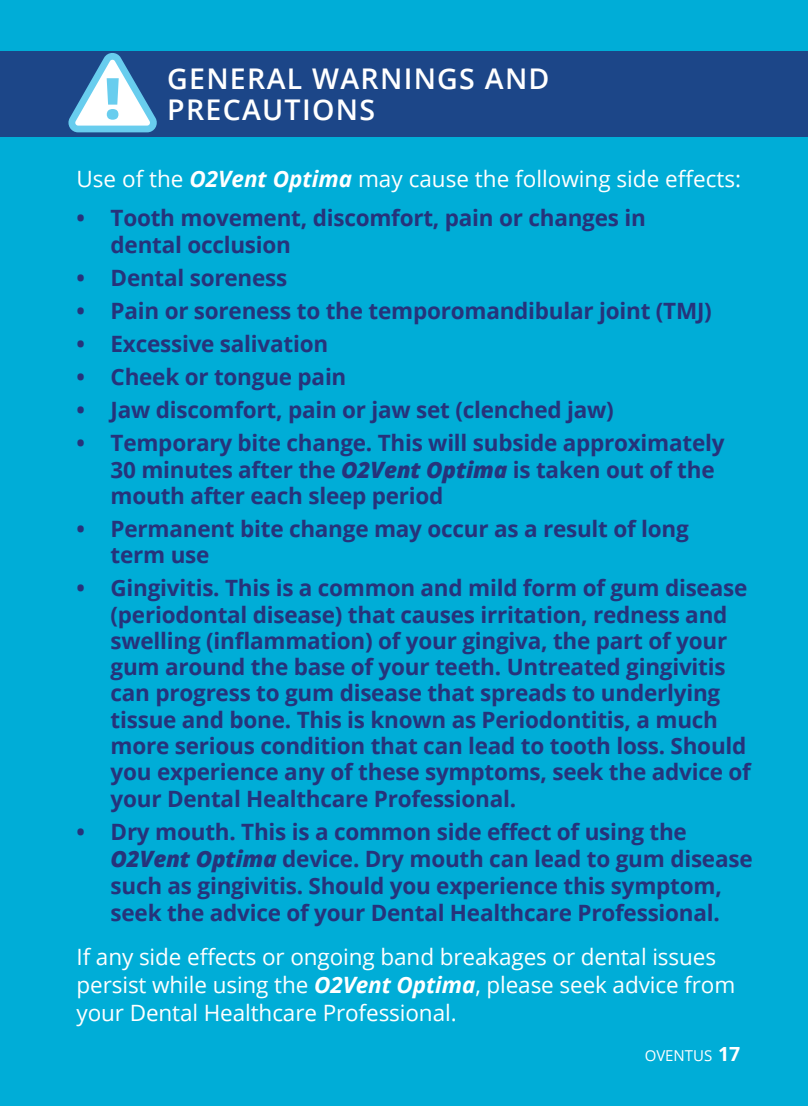
<style>
.page{position:relative;width:808px;height:1106px;background:#00add7}
.page>*{position:absolute;margin:0;border:0;box-sizing:border-box;transform-origin:0 0}
.t1{font:600 28.5px/31.5px "Open Sans";letter-spacing:.045em;color:#fff}
.t2{font:700 22.5px/26.4px "Open Sans";letter-spacing:-.01em;color:#26337b}
.t3{font:22.5px/27.6px "Open Sans";letter-spacing:-.005em;color:#fff}
.t4{font:15px "Open Sans";color:#fff}
.s1{font-weight:700;font-style:italic}
.s2{font-weight:800;font-style:italic}
.s3{font-weight:700;font-size:19.5px}
</style>
<div class="page">
<div style="left:0;top:51px;width:808px;height:85px;background:#1c4688"></div>
<svg style="left:68px;top:53px;width:89px;height:79px"></svg>
<p class="t1" style="left:167px;top:62px;width:384px">GENERAL WARNINGS AND<br>PRECAUTIONS</p>
<p class="t3" style="left:77px;top:165px;width:666px">Use of the <span class="s1">O2Vent Optima</span> may cause the following side effects:</p>
<p class="t2" style="left:111px;top:204px;width:537px;text-indent:-34px">• Tooth movement, discomfort, pain or changes in dental occlusion</p>
<p class="t2" style="left:77px;top:264px;width:212px">• Dental soreness</p>
<p class="t2" style="left:77px;top:297px;width:637px">• Pain or soreness to the temporomandibular joint (TMJ)</p>
<p class="t2" style="left:77px;top:330px;width:253px">• Excessive salivation</p>
<p class="t2" style="left:77px;top:363px;width:271px">• Cheek or tongue pain</p>
<p class="t2" style="left:77px;top:396px;width:539px">• Jaw discomfort, pain or jaw set (clenched jaw)</p>
<p class="t2" style="left:111px;top:429px;width:615px;text-indent:-34px">• Temporary bite change. This will subside approximately<br>30 minutes after the <span class="s2">O2Vent Optima</span> is taken out of the mouth after each sleep period</p>
<p class="t2" style="left:111px;top:515px;width:580px;text-indent:-34px">• Permanent bite change may occur as a result of long term use</p>
<p class="t2" style="left:111px;top:574px;width:642px;text-indent:-34px">• Gingivitis. This is a common and mild form of gum disease (periodontal disease) that causes irritation, redness and swelling (inflammation) of your gingiva, the part of your gum around the base of your teeth. Untreated gingivitis can progress to gum disease that spreads to underlying tissue and bone. This is known as Periodontitis, a much more serious condition that can lead to tooth loss. Should you experience any of these symptoms, seek the advice of your Dental Healthcare Professional.</p>
<p class="t2" style="left:111px;top:817px;width:644px;text-indent:-34px">• Dry mouth. This is a common side effect of using the <span class="s2">O2Vent Optima</span> device. Dry mouth can lead to gum disease such as gingivitis. Should you experience this symptom, seek the advice of your Dental Healthcare Professional.</p>
<p class="t3" style="left:77px;top:942px;width:660px">If any side effects or ongoing band breakages or dental issues persist while using the <span class="s1">O2Vent Optima</span>, please seek advice from your Dental Healthcare Professional.</p>
<p class="t4" style="left:645px;top:1045px;width:97px">OVENTUS <span class="s3">17</span></p>
</div>
